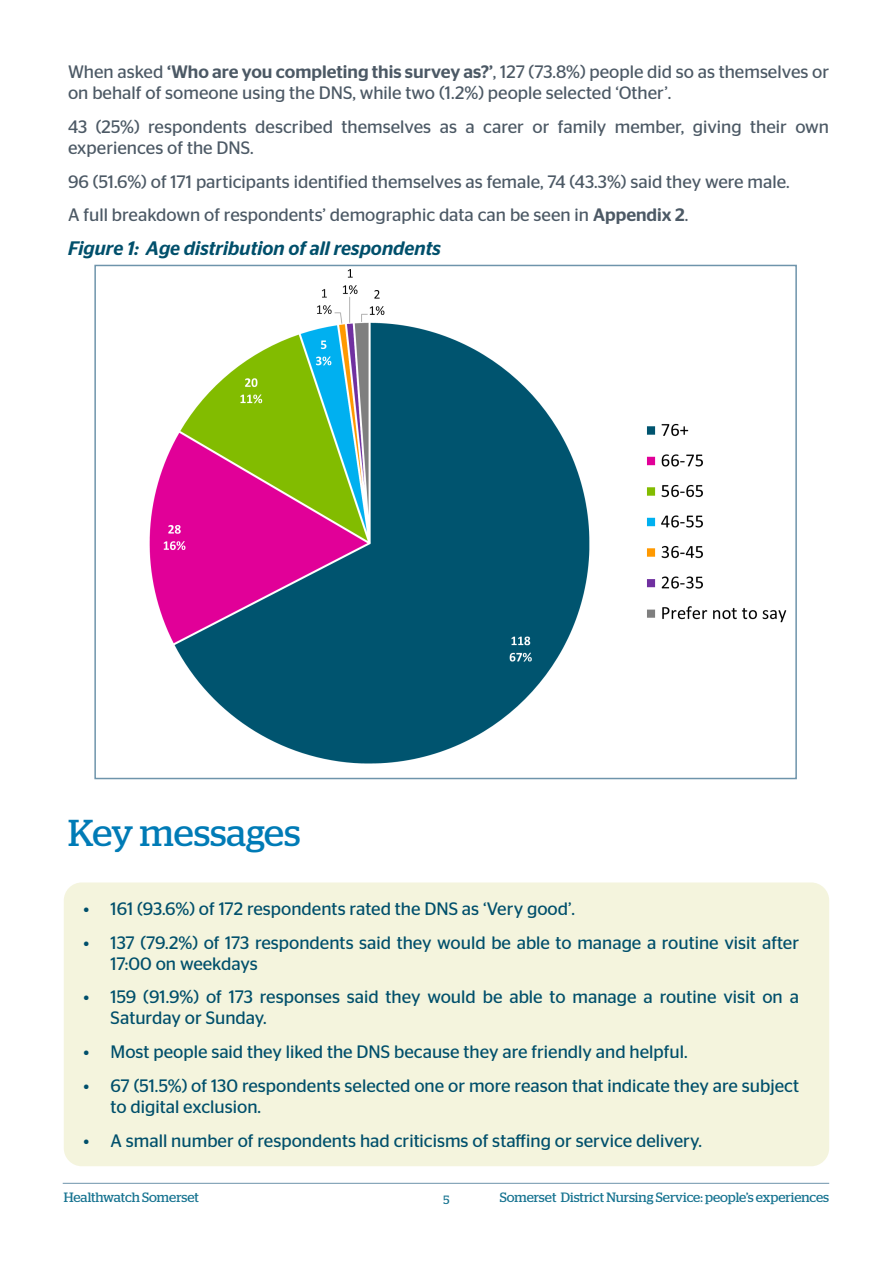
<style>
.page{position:relative;width:893px;height:1263px;background:#fff}
.page>*{position:absolute;margin:0;border:0;box-sizing:border-box;transform-origin:0 0}
.t1{font:37.5px "Stag";letter-spacing:-.005em;color:#007bb6}
.Content_paragraphs{font:italic 500 19.5px "Stag Sans";color:#004f6b}
.t2{font:18px/21px "Stag Sans";color:#004f6b}
.Content_paragraphs-2{font:18px/21px "Stag Sans";color:#4c5965}
.t3{font:13.5px "Stag";color:#167390}
.t4{font:12px "Stag";color:#167390}
.s1{font-weight:500}
</style>
<div class="page">
<div style="left:64px;top:882px;width:765px;height:284px;background:#f4f4dd;border-radius:18px"></div>
<img style="left:149px;top:269px;width:638px;height:495px">
<div style="left:94px;top:265px;width:703px;height:514px;border:2px solid #6e94ab"></div>
<hr style="left:63px;top:1183px;width:766px;height:1px;background:#6e94ab">
<p class="Content_paragraphs-2" style="left:68px;top:61px;width:763px">When asked <span class="s1">‘Who are you completing this survey as?’</span>, 127 (73.8%) people did so as themselves or on behalf of someone using the DNS, while two (1.2%) people selected ‘Other’.</p>
<p class="Content_paragraphs-2" style="left:68px;top:116px;width:763px">43 (25%) respondents described themselves as a carer or family member, giving their own experiences of the DNS.</p>
<p class="Content_paragraphs-2" style="left:68px;top:171px;width:723px">96 (51.6%) of 171 participants identified themselves as female, 74 (43.3%) said they were male.</p>
<p class="Content_paragraphs-2" style="left:68px;top:205px;width:622px">A full breakdown of respondents’ demographic data can be seen in <span class="s1">Appendix 2</span>.</p>
<p class="Content_paragraphs" style="left:68px;top:237px;width:374px">Figure 1: Age distribution of all respondents</p>
<p class="t1" style="left:68px;top:811px;width:234px">Key messages</p>
<p class="t2" style="left:84px;top:898px;width:493px">• 161 (93.6%) of 172 respondents rated the DNS as ‘Very good’.</p>
<p class="t2" style="left:111px;top:932px;width:690px;text-indent:-27px">• 137 (79.2%) of 173 respondents said they would be able to manage a routine visit after<br>17:00 on weekdays</p>
<p class="t2" style="left:111px;top:986px;width:690px;text-indent:-27px">• 159 (91.9%) of 173 responses said they would be able to manage a routine visit on a<br>Saturday or Sunday.</p>
<p class="t2" style="left:84px;top:1041px;width:606px">• Most people said they liked the DNS because they are friendly and helpful.</p>
<p class="t2" style="left:111px;top:1075px;width:690px;text-indent:-27px">• 67 (51.5%) of 130 respondents selected one or more reason that indicate they are subject to digital exclusion.</p>
<p class="t2" style="left:84px;top:1130px;width:620px">• A small number of respondents had criticisms of staffing or service delivery.</p>
<p class="t3" style="left:64px;top:1189px;width:137px">Healthwatch Somerset</p>
<p class="t4" style="left:443px;top:1193px;width:8px">5</p>
<p class="t3" style="left:500px;top:1189px;width:331px">Somerset District Nursing Service: people’s experiences</p>
</div>
